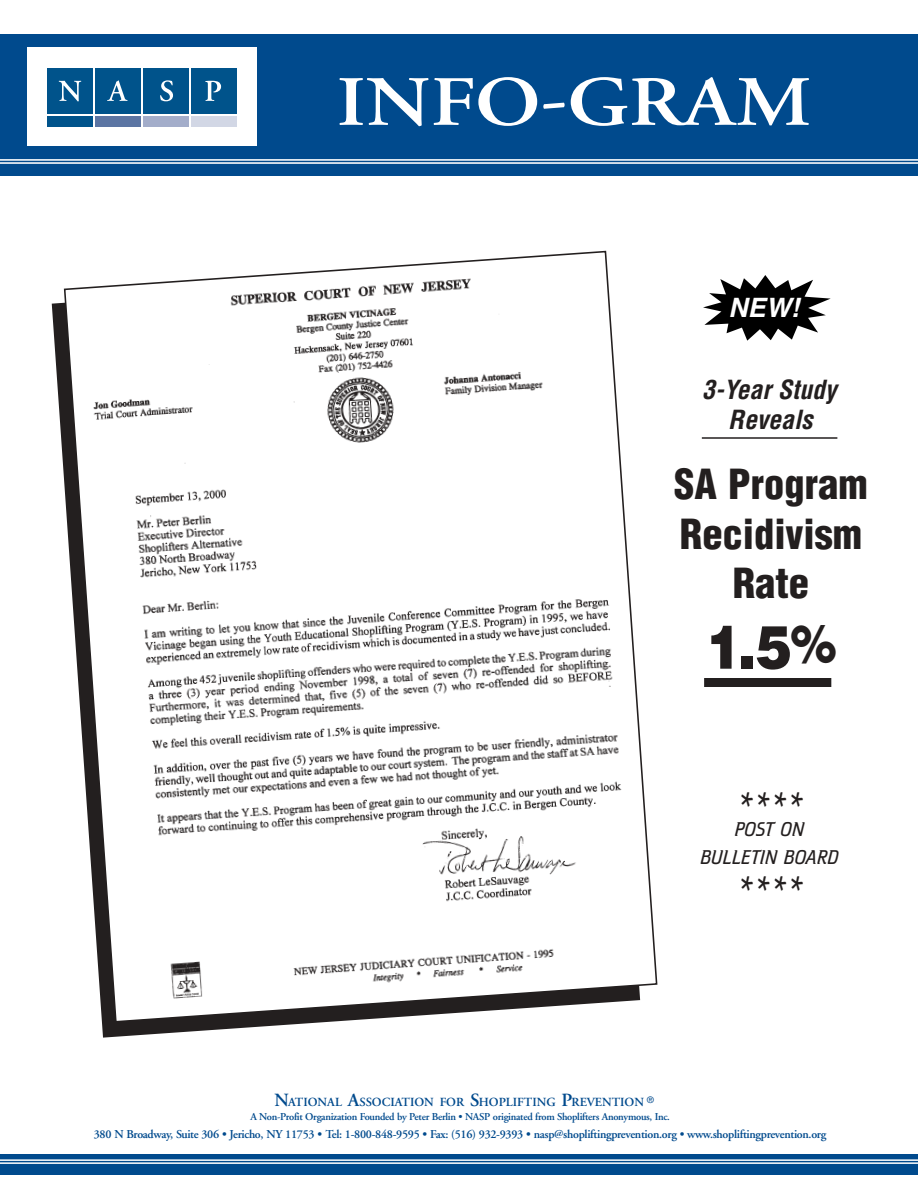
<style>
.page{position:relative;width:918px;height:1188px;background:#fff}
.page>*{position:absolute;margin:0;border:0;box-sizing:border-box;transform-origin:0 0}
.t1{font:600 70.5px "Adobe Garamond";color:#fff;scale:1.18 1}
.t2{font:900 60px "Helvetica";color:#231f1f;scale:.91 1}
.t3{font:50.1px "Crillee";color:#231f1f;scale:.8 1}
.t4{font:900 condensed 40.5px/49.5px "Helvetica";color:#231f1f;text-align:center}
.t5{font:italic 700 26.7px "Helvetica";color:#fff}
.t6{font:italic 700 condensed 25.65px/29.8px "Helvetica";color:#231f1f;text-align:center}
.t7{font:20.7px/28px "Crillee";color:#231f1f;text-align:center}
.t8{font:600 12.45px "Adobe Garamond";color:#004a8d}
.t9{font:600 12px "Adobe Garamond";letter-spacing:-.025em;color:#004a8d}
.t10{font:600 10.5px "Adobe Garamond";letter-spacing:-.025em;color:#004a8d}
.t11{font:9px "Helvetica";color:#004a8d}
.s1{font-size:49.5px}
.s2{font-size:18.6px}
</style>
<div class="page">
<div style="left:0;top:34px;width:918px;height:136px;background:#004a8d"></div>
<div style="left:0;top:1154px;width:918px;height:21px;background:#004a8d"></div>
<hr style="left:0;top:1159px;width:918px;height:2px;background:#fff">
<hr style="left:0;top:1162px;width:918px;height:2px;background:#fff">
<svg style="left:27px;top:47px;width:230px;height:99px"></svg>
<div style="left:0;top:154px;width:918px;height:21px;background:#004a8d"></div>
<hr style="left:0;top:159px;width:918px;height:2px;background:#fff">
<hr style="left:0;top:162px;width:918px;height:2px;background:#fff">
<svg style="left:52px;top:302px;width:260px;height:736px"></svg>
<svg style="left:63px;top:250px;width:595px;height:773px"></svg>
<svg style="left:703px;top:275px;width:128px;height:66px"></svg>
<hr style="left:702px;top:437px;width:135px;height:2px;background:#231f1f">
<div style="left:704px;top:678px;width:127px;height:9px;background:#231f1f"></div>
<h1 class="t1" style="left:337px;top:74px;width:404px">INFO-GRAM</h1>
<h3 class="t5" style="left:729px;top:298px;width:73px">NEW!</h3>
<h3 class="t6" style="left:702px;top:377px;width:136px">3-Year Study<br>Reveals</h3>
<h3 class="t4" style="left:674px;top:463px;width:195px">SA Program<br>Recidivism<br>Rate</h3>
<h2 class="t2" style="left:706px;top:626px;width:144px">1.5<span class="s1">%</span></h2>
<h3 class="t3" style="left:736px;top:790px;width:85px">****</h3>
<h3 class="t7" style="left:700px;top:817px;width:140px">POST ON<br>BULLETIN BOARD</h3>
<h3 class="t3" style="left:736px;top:874px;width:85px">****</h3>
<p class="t8" style="left:275px;top:1097px;width:371px"><span class="s2">N</span>ATIONAL <span class="s2">A</span>SSOCIATION FOR <span class="s2">S</span>HOPLIFTING <span class="s2">P</span>REVENTION</p>
<p class="t11" style="left:647px;top:1097px;width:8px">®</p>
<p class="t10" style="left:250px;top:1112px;width:421px">A Non-Profit Organization Founded by Peter Berlin • NASP originated from Shoplifters Anonymous, Inc.</p>
<p class="t9" style="left:94px;top:1129px;width:734px">380 N Broadway, Suite 306 • Jericho, NY 11753 • Tel: 1-800-848-9595 • Fax: (516) 932-9393 • nasp@shopliftingprevention.org • www.shopliftingprevention.org</p>
</div>
